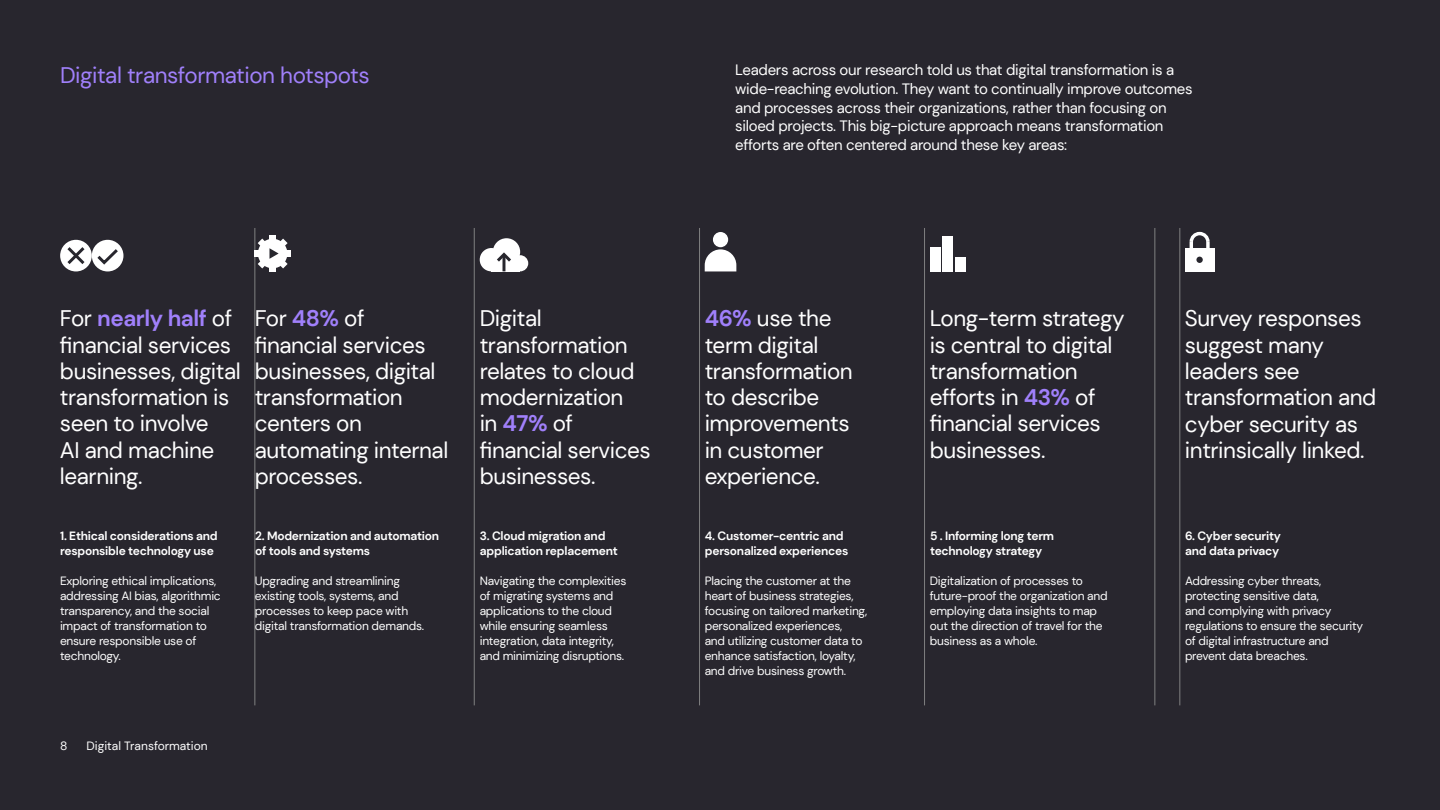
<style>
.page{position:relative;width:1440px;height:810px;background:#28262e}
.page>*{position:absolute;margin:0;border:0;box-sizing:border-box;transform-origin:0 0}
.t1{font:22.5px/26.2px "DM Sans";letter-spacing:-.02em;color:#fff}
.t2{font:22.5px "DM Sans";letter-spacing:-.02em;color:#a080fb}
.t3{font:15px/18.8px "DM Sans";letter-spacing:-.02em;color:#fff}
.t4{font:12px/15px "DM Sans";letter-spacing:-.02em;color:#fff}
.t5{font:700 12px/15px "DM Sans";letter-spacing:-.02em;color:#fff}
.t6{font:12px "DM Sans";color:#fff}
.s1{font-weight:700;color:#a080fb}
</style>
<div class="page">
<hr style="left:255px;top:228px;width:1px;height:477px;background:#808080">
<div style="left:1185px;top:248px;width:29px;height:23px;background:#fff"></div>
<svg style="left:1189px;top:231px;width:21px;height:17px"></svg>
<div style="left:1196px;top:257px;width:7px;height:6px;background:#27262d;border-radius:50%"></div>
<hr style="left:924px;top:228px;width:1px;height:477px;background:#808080">
<div style="left:480px;top:248px;width:23px;height:23px;background:#fff;border-radius:50%"></div>
<div style="left:512px;top:255px;width:16px;height:16px;background:#fff;border-radius:50%"></div>
<div style="left:493px;top:238px;width:27px;height:28px;background:#fff;border-radius:50%"></div>
<div style="left:491px;top:263px;width:29px;height:8px;background:#fff"></div>
<svg style="left:497px;top:252px;width:14px;height:19px"></svg>
<hr style="left:474px;top:228px;width:1px;height:477px;background:#808080">
<div style="left:930px;top:247px;width:11px;height:24px;background:#fff"></div>
<div style="left:942px;top:236px;width:11px;height:35px;background:#fff"></div>
<div style="left:955px;top:257px;width:11px;height:14px;background:#fff"></div>
<hr style="left:1155px;top:228px;width:1px;height:477px;background:#808080">
<div style="left:269px;top:236px;width:7px;height:6px;background:#fff"></div>
<div style="left:284px;top:250px;width:7px;height:7px;background:#fff"></div>
<div style="left:269px;top:265px;width:7px;height:6px;background:#fff"></div>
<div style="left:255px;top:250px;width:6px;height:7px;background:#fff"></div>
<svg style="left:258px;top:239px;width:30px;height:29px"></svg>
<hr style="left:699px;top:228px;width:1px;height:477px;background:#808080">
<svg style="left:705px;top:249px;width:31px;height:22px"></svg>
<div style="left:713px;top:232px;width:15px;height:15px;background:#fff;border-radius:50%"></div>
<hr style="left:1180px;top:228px;width:1px;height:477px;background:#808080">
<div style="left:60px;top:240px;width:32px;height:31px;background:#fff;border-radius:50%"></div>
<div style="left:92px;top:240px;width:31px;height:31px;background:#fff;border-radius:50%"></div>
<svg style="left:94px;top:246px;width:27px;height:21px"></svg>
<svg style="left:64px;top:244px;width:24px;height:23px"></svg>
<h1 class="t2" style="left:60px;top:61px;width:311px">Digital transformation hotspots</h1>
<p class="t3" style="left:735px;top:60px;width:459px">Leaders across our research told us that digital transformation is a wide-reaching evolution. They want to continually improve outcomes and processes across their organizations, rather than focusing on siloed projects. This big-picture approach means transformation efforts are often centered around these key areas:</p>
<h1 class="t1" style="left:255px;top:305px;width:195px">For <span class="s1">48%</span> of financial services businesses, digital transformation centers on automating internal processes.</h1>
<h1 class="t1" style="left:480px;top:305px;width:172px">Digital transformation relates to cloud modernization<br>in <span class="s1">47%</span> of financial services businesses.</h1>
<h1 class="t1" style="left:705px;top:305px;width:150px"><span class="s1">46%</span> use the term digital transformation to describe improvements in customer experience.</h1>
<h1 class="t1" style="left:930px;top:305px;width:196px">Long-term strategy is central to digital transformation efforts in <span class="s1">43%</span> of financial services businesses.</h1>
<h1 class="t1" style="left:60px;top:305px;width:182px">For <span class="s1">nearly half</span> of financial services businesses, digital transformation is seen to involve<br>AI and machine learning.</h1>
<h1 class="t1" style="left:1185px;top:305px;width:193px">Survey responses suggest many leaders see transformation and cyber security as intrinsically linked.</h1>
<p class="t5" style="left:60px;top:528px;width:159px">1. Ethical considerations and responsible technology use</p>
<p class="t5" style="left:1185px;top:528px;width:97px">6. Cyber security and data privacy</p>
<p class="t5" style="left:255px;top:528px;width:185px">2. Modernization and automation of tools and systems</p>
<p class="t5" style="left:480px;top:528px;width:140px">3. Cloud migration and application replacement</p>
<p class="t5" style="left:705px;top:528px;width:145px">4. Customer-centric and personalized experiences</p>
<p class="t5" style="left:930px;top:528px;width:126px">5 . Informing long term technology strategy</p>
<p class="t4" style="left:60px;top:573px;width:162px">Exploring ethical implications, addressing AI bias, algorithmic transparency, and the social impact of transformation to ensure responsible use of technology.</p>
<p class="t4" style="left:1185px;top:573px;width:180px">Addressing cyber threats, protecting sensitive data,<br>and complying with privacy regulations to ensure the security of digital infrastructure and prevent data breaches.</p>
<p class="t4" style="left:255px;top:573px;width:171px">Upgrading and streamlining existing tools, systems, and processes to keep pace with digital transformation demands.</p>
<p class="t4" style="left:480px;top:573px;width:148px">Navigating the complexities of migrating systems and applications to the cloud while ensuring seamless integration, data integrity, and minimizing disruptions.</p>
<p class="t4" style="left:705px;top:573px;width:164px">Placing the customer at the heart of business strategies, focusing on tailored marketing, personalized experiences,<br>and utilizing customer data to enhance satisfaction, loyalty, and drive business growth.</p>
<p class="t4" style="left:930px;top:573px;width:179px">Digitalization of processes to future-proof the organization and employing data insights to map out the direction of travel for the business as a whole.</p>
<p class="t4" style="left:60px;top:738px;width:9px">8</p>
<p class="t6" style="left:87px;top:738px;width:123px">Digital Transformation</p>
</div>
